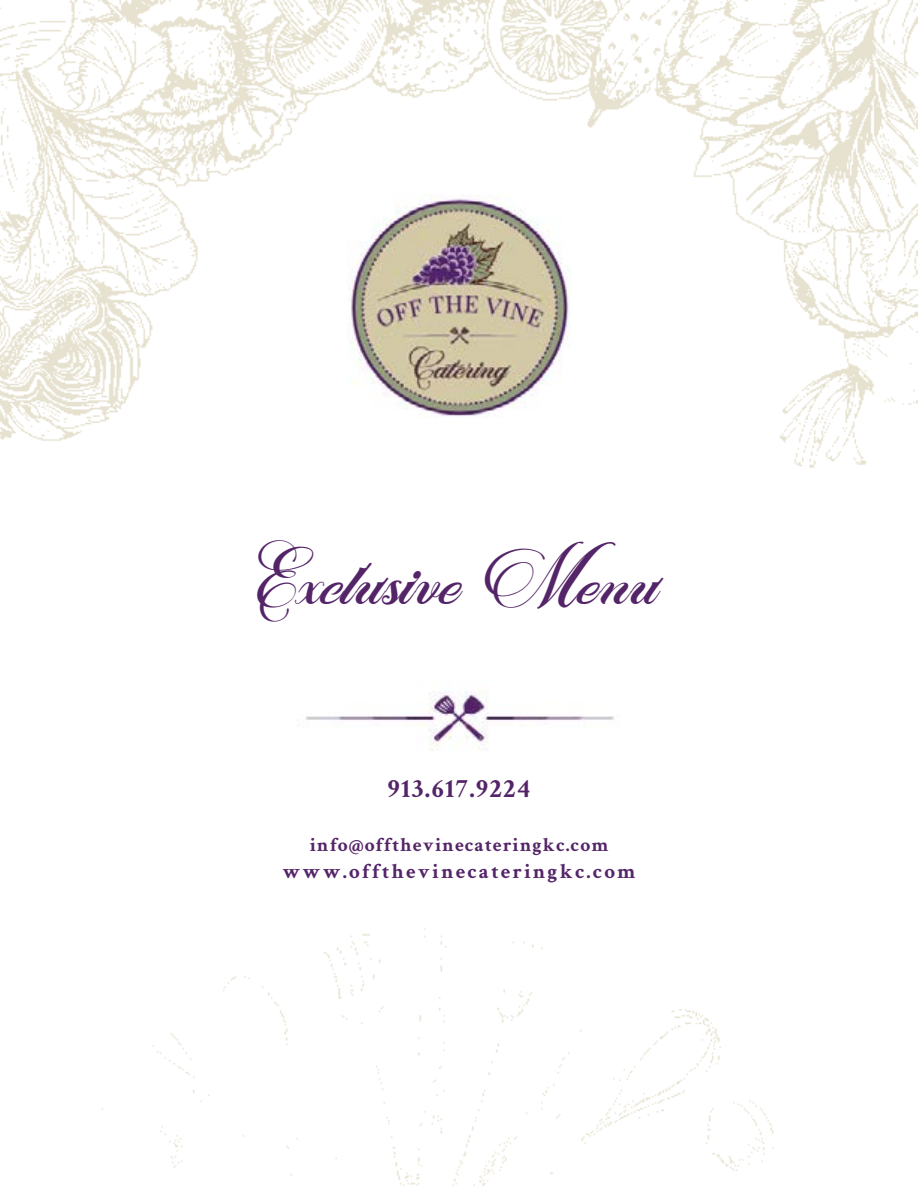
<style>
.page{position:relative;width:918px;height:1188px;background:#fff}
.page>*{position:absolute;margin:0;border:0;box-sizing:border-box;transform-origin:0 0}
.t1{font:43.2px "Marchell";letter-spacing:.01em;color:#542468}
.t2{font:700 27px "Crimson Text";letter-spacing:.05em;color:#542468}
.t3{font:700 21px "Crimson Text";letter-spacing:.1em;color:#542468}
.t4{font:700 19.5px "Crimson Text";letter-spacing:.05em;color:#542468}
</style>
<div class="page">
<img style="left:0;top:0;width:917px;height:1185px">
<img style="left:347px;top:194px;width:224px;height:224px">
<img style="left:297px;top:680px;width:324px;height:76px">
<h1 class="t1" style="left:257px;top:564px;width:404px">Exclusive Menu</h1>
<h2 class="t2" style="left:388px;top:771px;width:144px">913.617.9224</h2>
<p class="t4" style="left:310px;top:832px;width:300px">info@offthevinecateringkc.com</p>
<p class="t3" style="left:282px;top:858px;width:355px">www.offthevinecateringkc.com</p>
</div>
